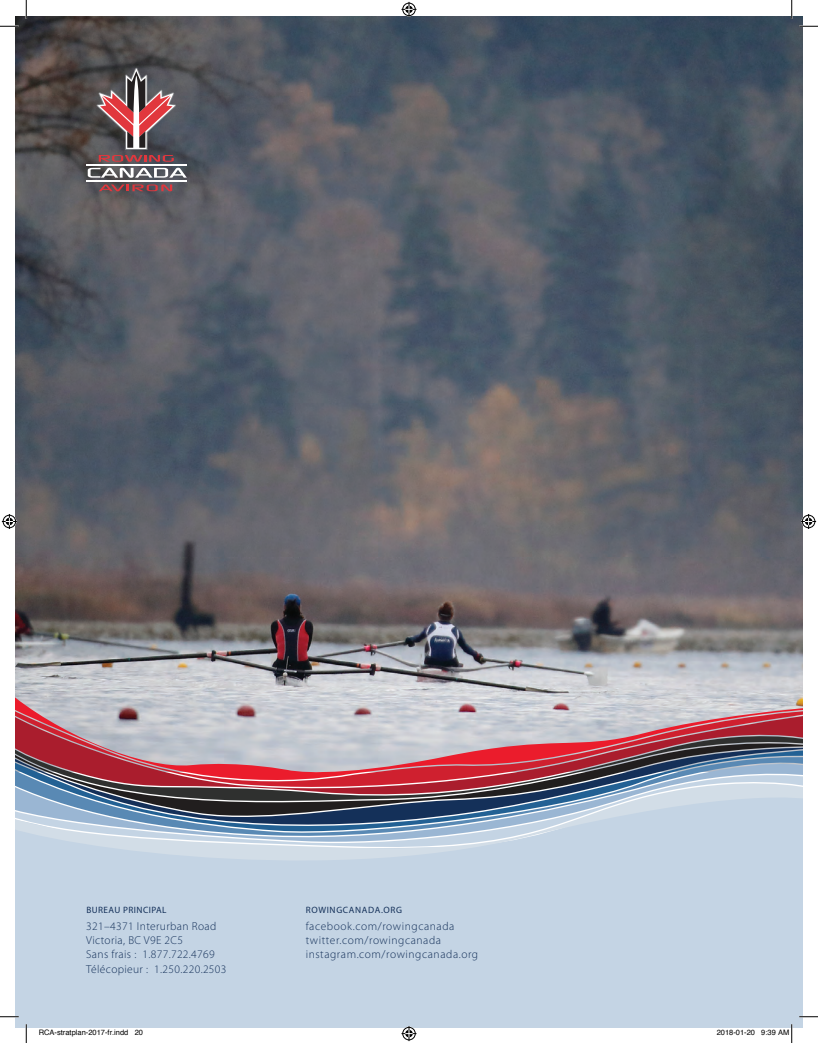
<style>
.page{position:relative;width:818px;height:1043px;background:#fff}
.page>*{position:absolute;margin:0;border:0;box-sizing:border-box;transform-origin:0 0}
.t1{font:300 11.5px/13.8px "Myriad Pro";letter-spacing:.04em;color:#143059}
.t2{font:9.25px "Myriad Pro";letter-spacing:.055em;color:#143059}
.t3{font:7.5px "Helvetica";color:#000}
</style>
<div class="page">
<div style="left:15px;top:773px;width:787px;height:255px;background:#c4d4e4"></div>
<img style="left:15px;top:16px;width:787px;height:673px">
<svg style="left:15px;top:689px;width:787px;height:11px;background:#cacdd2"></svg>
<svg style="left:153px;top:852px;width:284px;height:8px;fill:#d2dde7"></svg>
<svg style="left:15px;top:700px;width:787px;height:4px;background:#cacbd0"></svg>
<svg style="left:15px;top:704px;width:787px;height:28px;background:#c6b3ba"></svg>
<svg style="left:15px;top:734px;width:787px;height:19px;background:#b28c95"></svg>
<svg style="left:15px;top:753px;width:787px;height:2px;background:#a87684"></svg>
<svg style="left:15px;top:755px;width:787px;height:10px;background:#a67381"></svg>
<svg style="left:15px;top:765px;width:787px;height:87px"></svg>
<svg style="left:99px;top:184px;width:73px;height:7px"></svg>
<hr style="left:86px;top:164px;width:101px;height:1px;background:#fff">
<hr style="left:86px;top:181px;width:101px;height:1px;background:#fff">
<svg style="left:88px;top:68px;width:99px;height:110px;background:#796266"></svg>
<svg style="left:0;top:25px;width:19px;height:2px"></svg>
<svg style="left:799px;top:25px;width:19px;height:2px"></svg>
<svg style="left:0;top:1016px;width:19px;height:1px"></svg>
<svg style="left:799px;top:1015px;width:19px;height:2px"></svg>
<svg style="left:25px;top:0;width:2px;height:19px"></svg>
<svg style="left:25px;top:1024px;width:2px;height:18px"></svg>
<svg style="left:790px;top:0;width:2px;height:19px"></svg>
<svg style="left:401px;top:2px;width:15px;height:15px"></svg>
<svg style="left:401px;top:1026px;width:15px;height:15px"></svg>
<svg style="left:2px;top:514px;width:15px;height:15px"></svg>
<svg style="left:801px;top:514px;width:15px;height:15px"></svg>
<svg style="left:791px;top:1024px;width:1px;height:18px"></svg>
<p class="t2" style="left:86px;top:904px;width:82px">BUREAU PRINCIPAL</p>
<p class="t1" style="left:86px;top:919px;width:131px">321–4371 Interurban Road<br>Victoria, BC V9E 2C5<br>Sans frais : 1.877.722.4769</p>
<p class="t1" style="left:86px;top:962px;width:142px">Télécopieur : 1.250.220.2503</p>
<p class="t2" style="left:306px;top:904px;width:98px">ROWINGCANADA.ORG</p>
<p class="t1" style="left:306px;top:919px;width:174px">facebook.com/rowingcanada twitter.com/rowingcanada instagram.com/rowingcanada.org</p>
<p class="t3" style="left:39px;top:1027px;width:106px">RCA-stratplan-2017-fr.indd 20</p>
<p class="t3" style="left:716px;top:1027px;width:74px">2018-01-20 9:39 AM</p>
</div>
